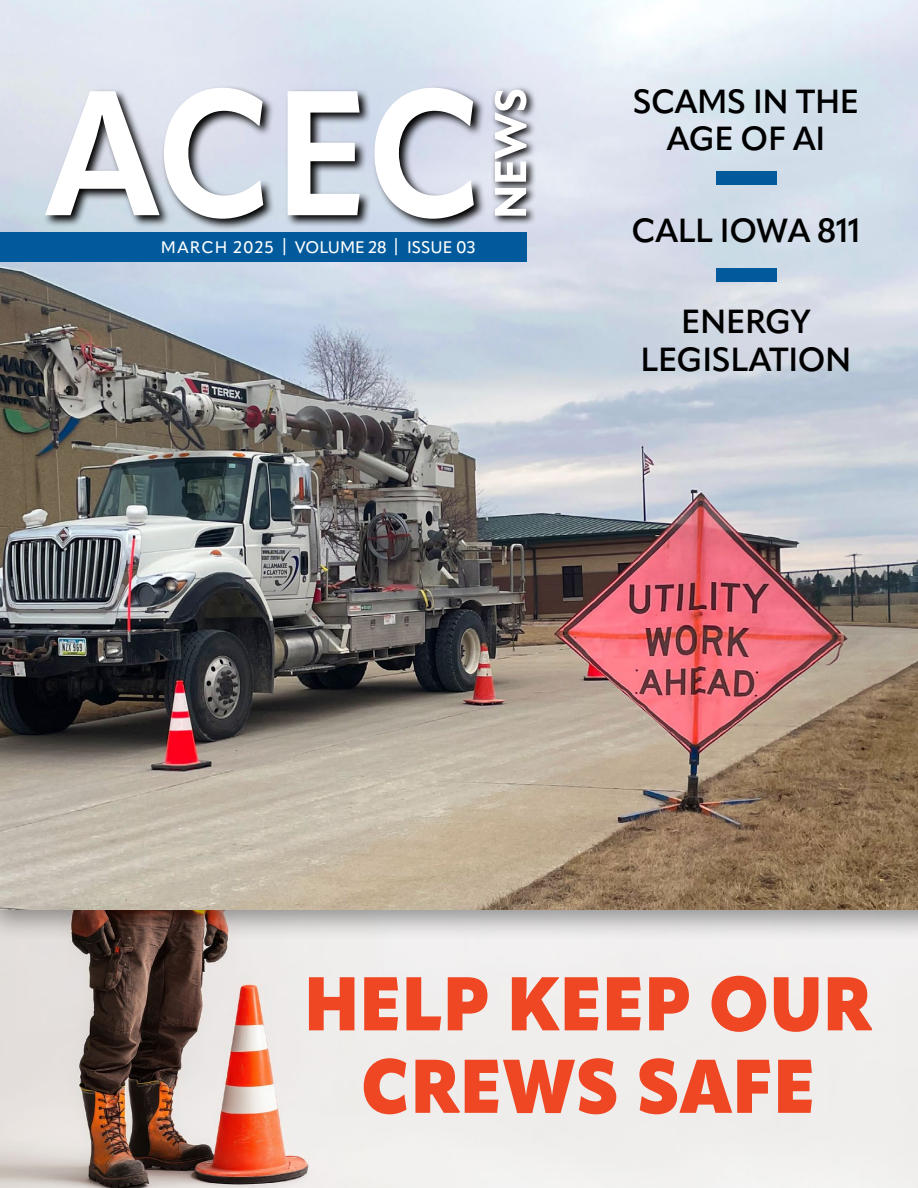
<style>
.page{position:relative;width:918px;height:1188px;background:#fff}
.page>*{position:absolute;margin:0;border:0;box-sizing:border-box;transform-origin:0 0}
.t1{font:700 175.2px "Apparat";color:#fff;scale:.93 1}
.t2{font:900 75px/82.5px "Apparat";letter-spacing:.01em;color:#ef4623;text-align:center;scale:.95 1}
.t3{font:600 33px/37.5px "Apparat";letter-spacing:-.01em;color:#000;text-align:center}
.t4{font:500 16.5px "Apparat";color:#fff}
</style>
<div class="page">
<img style="left:0;top:942px;width:918px;height:246px">
<div style="left:0;top:0;width:918px;height:942px;background:#000;opacity:.39"></div>
<div style="left:716px;top:172px;width:60px;height:13px;background:#005a9c"></div>
<div style="left:716px;top:268px;width:60px;height:14px;background:#005a9c"></div>
<div style="left:0;top:232px;width:526px;height:30px;background:#005a9c"></div>
<svg style="left:43px;top:85px;width:443px;height:146px;background:#878c94"></svg>
<svg style="left:491px;top:86px;width:45px;height:140px;background:#c0c4cf"></svg>
<svg style="left:494px;top:90px;width:33px;height:126px"></svg>
<h1 class="t1" style="left:46px;top:47px;width:473px">ACEC</h1>
<p class="t4" style="left:161px;top:237px;width:316px">MARCH 2025 | VOLUME 28 | ISSUE 03</p>
<p class="t3" style="left:633px;top:82px;width:228px">SCAMS IN THE<br>AGE OF AI</p>
<p class="t3" style="left:632px;top:211px;width:230px">CALL IOWA 811</p>
<p class="t3" style="left:641px;top:303px;width:212px">ENERGY<br>LEGISLATION</p>
<h2 class="t2" style="left:304px;top:963px;width:599px">HELP KEEP OUR<br>CREWS SAFE</h2>
</div>
